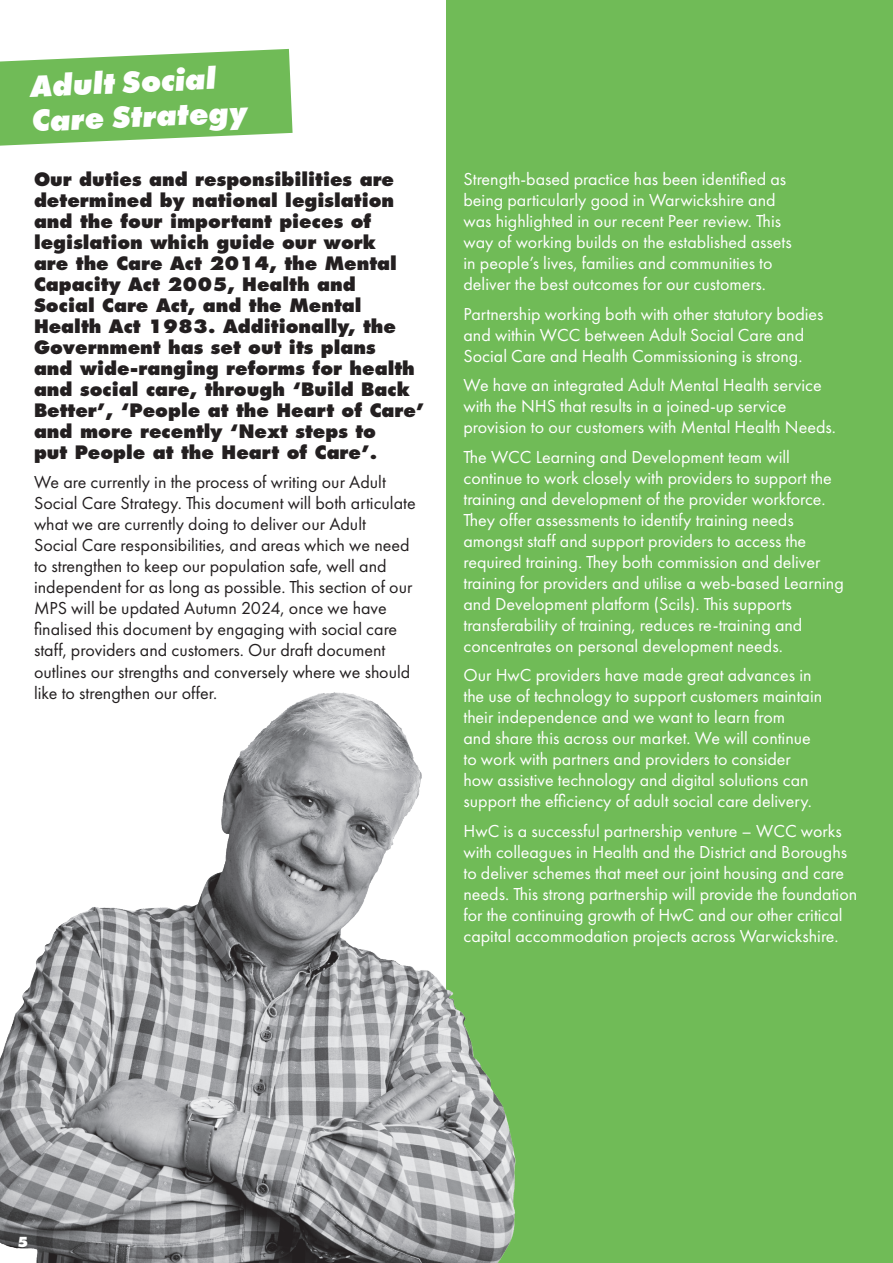
<style>
.page{position:relative;width:893px;height:1263px;background:#fff}
.page>*{position:absolute;margin:0;border:0;box-sizing:border-box;transform-origin:0 0}
.t1{font:italic 800 31.5px/34.3px "Futura PT";color:#fff}
.t2{font:18px/21px "Futura PT";color:#fff}
.t3{font:18px/21px "Futura PT";color:#231f20}
.t4{font:800 18px/21px "Futura";color:#231f20}
.t5{font:800 13.5px "Futura";color:#fff}
.s1{font-family:"Futura";font-weight:800;color:#fff}
</style>
<div class="page">
<div style="left:446px;top:0;width:447px;height:1263px;background:#70bb57"></div>
<svg style="left:0;top:49px;width:293px;height:97px;background:#83c46e"></svg>
<img style="left:0;top:692px;width:516px;height:571px">
<p class="t1" style="left:30px;top:68px;width:218px;rotate:-2deg">Adult Social<br>Care Strategy</p>
<p class="t4" style="left:34px;top:169px;width:392px">Our duties and responsibilities are determined by national legislation and the four important pieces of legislation which guide our work<br>are the Care Act 2014, the Mental Capacity Act 2005, Health and<br>Social Care Act, and the Mental Health Act 1983. Additionally, the Government has set out its plans<br>and wide-ranging reforms for health and social care, through ‘Build Back Better’, ‘People at the Heart of Care’ and more recently ‘Next steps to<br>put People at the Heart of Care’.</p>
<p class="t3" style="left:34px;top:472px;width:383px">We are currently in the process of writing our Adult Social Care Strategy. This document will both articulate what we are currently doing to deliver our Adult<br>Social Care responsibilities, and areas which we need to strengthen to keep our population safe, well and independent for as long as possible. This section of our MPS will be updated Autumn 2024, once we have finalised this document by engaging with social care staff, providers and customers. Our draft document outlines our strengths and conversely where we should like to strengthen our offer.<span class="s1">Current Strengths</span></p>
<p class="t2" style="left:463px;top:168px;width:330px">Strength-based practice has been identified as being particularly good in Warwickshire and was highlighted in our recent Peer review. This way of working builds on the established assets in people’s lives, families and communities to deliver the best outcomes for our customers.</p>
<p class="t2" style="left:463px;top:303px;width:361px">Partnership working both with other statutory bodies and within WCC between Adult Social Care and<br>Social Care and Health Commissioning is strong.</p>
<p class="t2" style="left:463px;top:374px;width:374px">We have an integrated Adult Mental Health service with the NHS that results in a joined-up service provision to our customers with Mental Health Needs.</p>
<p class="t2" style="left:463px;top:446px;width:382px">The WCC Learning and Development team will continue to work closely with providers to support the training and development of the provider workforce.<br>They offer assessments to identify training needs amongst staff and support providers to access the required training. They both commission and deliver training for providers and utilise a web-based Learning and Development platform (Scils). This supports transferability of training, reduces re-training and concentrates on personal development needs.</p>
<p class="t2" style="left:463px;top:664px;width:360px">Our HwC providers have made great advances in the use of technology to support customers maintain their independence and we want to learn from<br>and share this across our market. We will continue to work with partners and providers to consider how assistive technology and digital solutions can support the efficiency of adult social care delivery.</p>
<p class="t2" style="left:463px;top:820px;width:395px">HwC is a successful partnership venture – WCC works with colleagues in Health and the District and Boroughs to deliver schemes that meet our joint housing and care needs. This strong partnership will provide the foundation for the continuing growth of HwC and our other critical capital accommodation projects across Warwickshire.</p>
<p class="t5" style="left:17px;top:1234px;width:13px">5</p>
</div>
